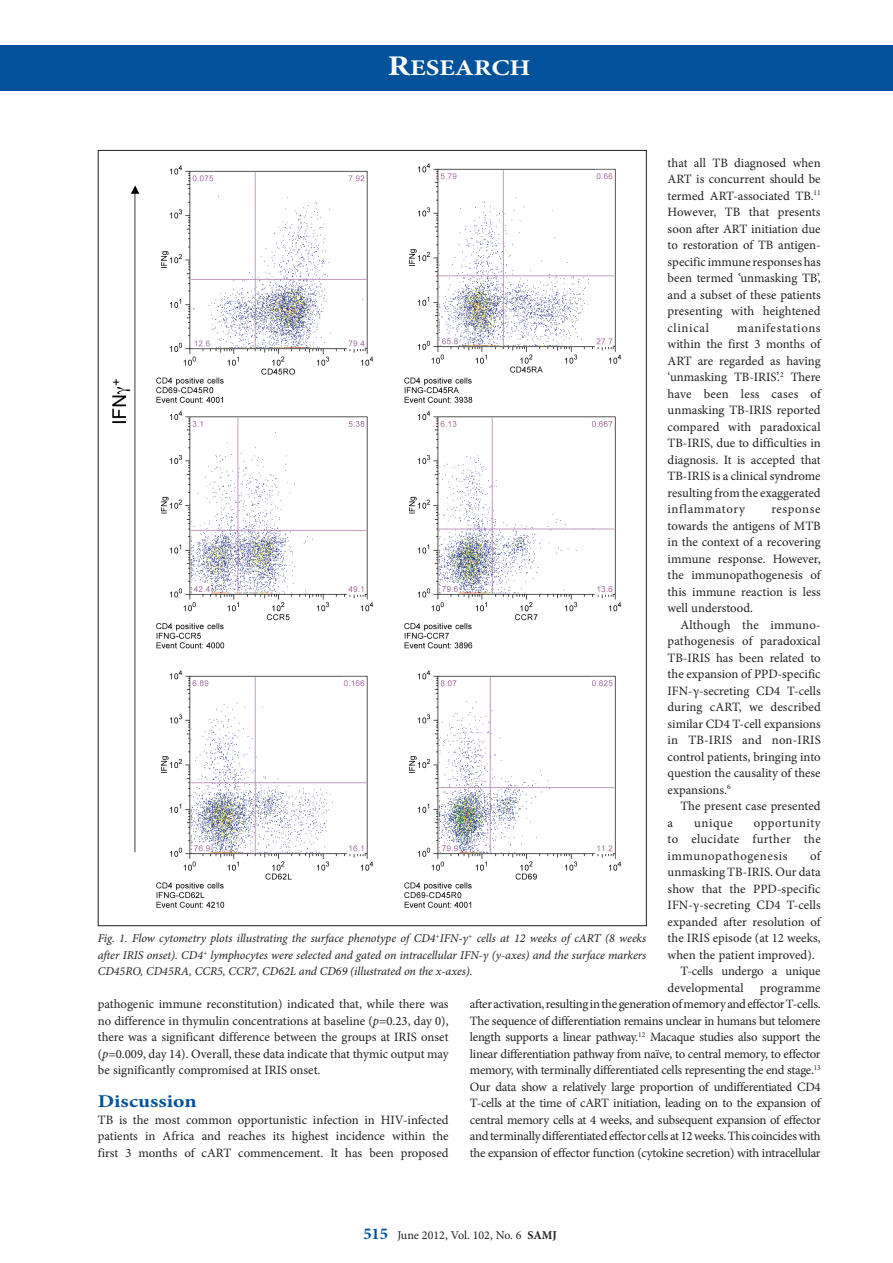
<style>
.page{position:relative;width:893px;height:1263px;background:#fff}
.page>*{position:absolute;margin:0;border:0;box-sizing:border-box;transform-origin:0 0}
.t1{font:700 22.5px "Minion Pro";color:#fff;scale:1.2 1}
.B_HEAD_BLUE{font:700 18px "Minion Pro";color:#01529a;scale:1.2 1}
.BODY_TEXT_INDENT{font:12.75px/16.5px "Minion Pro";color:#231f20;text-align:justify}
.BODY_TEXT_1ST_PARAGR{font:12.75px/16.5px "Minion Pro";color:#231f20;text-align:justify}
.CAPTIONS{font:italic 12px/16.5px "Minion Pro";color:#231f20;text-align:justify}
.t2{font:12px "Minion Pro";color:#231f20}
.s1{font-size:28.5px}
.s2{font-style:italic}
.s3{font-weight:700;font-size:16.5px;color:#01529a}
.s4{font-weight:700}
</style>
<div class="page">
<div style="left:0;top:45px;width:893px;height:45px;background:#01529a"></div>
<img style="left:112px;top:163px;width:510px;height:745px">
<h1 class="t1" style="left:388px;top:52px;width:121px"><span class="s1">R</span>ESEARCH</h1>
<p class="BODY_TEXT_1ST_PARAGR" style="left:668px;top:154px;width:155px">that all TB diagnosed when ART is concurrent should be termed ART-associated TB.<sup>11<br></sup>However, TB that presents soon after ART initiation due to restoration of TB antigen&shy;specific immune responses has been termed ‘unmasking TB’, and a subset of these patients presenting with heightened clinical</p>
<p class="BODY_TEXT_1ST_PARAGR" style="left:668px;top:319px;width:155px;text-indent:70px">manifestations within the first 3 months of ART are regarded as having ‘unmasking TB-IRIS’.<sup>2</sup> There have been less cases of unmasking TB-IRIS reported compared with paradoxical TB-IRIS, due to difficulties in diagnosis. It is accepted that TB-IRIS is a clinical syndrome resulting from the exaggerated inflammatory</p>
<p class="BODY_TEXT_1ST_PARAGR" style="left:668px;top:501px;width:155px;text-indent:104px">response towards the antigens of MTB in the context of a recovering immune response. However, the immunopathogenesis of this immune reaction is less well understood.</p>
<p class="BODY_TEXT_INDENT" style="left:668px;top:616px;width:155px;text-indent:13px">Although the immuno&shy;pathogenesis of paradoxical TB-IRIS has been related to the expansion of PPD-specific IFN-γ-secreting CD4 T-cells during cART, we described similar CD4 T-cell expansions in TB-IRIS and non-IRIS control patients, bringing into question the causality of these expansions.<sup>6</sup></p>
<p class="BODY_TEXT_INDENT" style="left:680px;top:798px;width:142px">The present case presented</p>
<p class="BODY_TEXT_INDENT" style="left:668px;top:814px;width:7px">a</p>
<p class="BODY_TEXT_INDENT" style="left:694px;top:814px;width:40px">unique</p>
<p class="BODY_TEXT_INDENT" style="left:668px;top:814px;width:155px;text-indent:86px">opportunity to elucidate further the immunopathogenesis</p>
<p class="BODY_TEXT_INDENT" style="left:668px;top:847px;width:155px;text-indent:142px">of unmasking TB-IRIS. Our data show that the PPD-specific IFN-γ-secreting CD4 T-cells expanded after resolution of the IRIS episode (at 12 weeks, when the patient improved).</p>
<p class="BODY_TEXT_INDENT" style="left:668px;top:963px;width:154px;text-indent:13px">T-cells undergo a unique developmental</p>
<p class="CAPTIONS" style="left:98px;top:930px;width:550px">Fig. 1. Flow cytometry plots illustrating the surface phenotype of CD4<sup>+</sup>IFN-γ<sup>+</sup> cells at 12 weeks of cART (8 weeks after IRIS onset). CD4<sup>+</sup> lymphocytes were selected and gated on intracellular IFN-γ (y-axes) and the surface markers CD45RO, CD45RA, CCR5, CCR7, CD62L and CD69 (illustrated on the x-axes).</p>
<p class="BODY_TEXT_INDENT" style="left:470px;top:979px;width:352px;text-indent:290px">programme after activation, resulting in the generation of memory and effector T-cells.<br>The sequence of differentiation remains unclear in humans but telomere length supports a linear pathway.<sup>12</sup> Macaque studies also support the linear differentiation pathway from naïve, to central memory, to effector memory, with terminally differentiated cells representing the end stage.<sup>13<br></sup>Our data show a relatively large proportion of undifferentiated CD4<br>T-cells at the time of cART initiation, leading on to the expansion of central memory cells at 4 weeks, and subsequent expansion of effector and terminally differentiated effector cells at 12 weeks. This coincides with the expansion of effector function (cytokine secretion) with intracellular</p>
<p class="BODY_TEXT_INDENT" style="left:98px;top:996px;width:352px">pathogenic immune reconstitution) indicated that, while there was no difference in thymulin concentrations at baseline (<span class="s2">p</span>=0.23, day 0), there was a significant difference between the groups at IRIS onset (<span class="s2">p</span>=0.009, day 14). Overall, these data indicate that thymic output may be significantly compromised at IRIS onset.</p>
<p class="B_HEAD_BLUE" style="left:98px;top:1089px;width:84px">Discussion</p>
<p class="BODY_TEXT_1ST_PARAGR" style="left:98px;top:1111px;width:352px">TB is the most common opportunistic infection in HIV-infected patients in Africa and reaches its highest incidence within the first 3 months of cART commencement. It has been proposed</p>
<p class="t2" style="left:363px;top:1227px;width:195px"><span class="s3">515</span> June 2012, Vol. 102, No. 6 <span class="s4">SAMJ</span></p>
</div>
